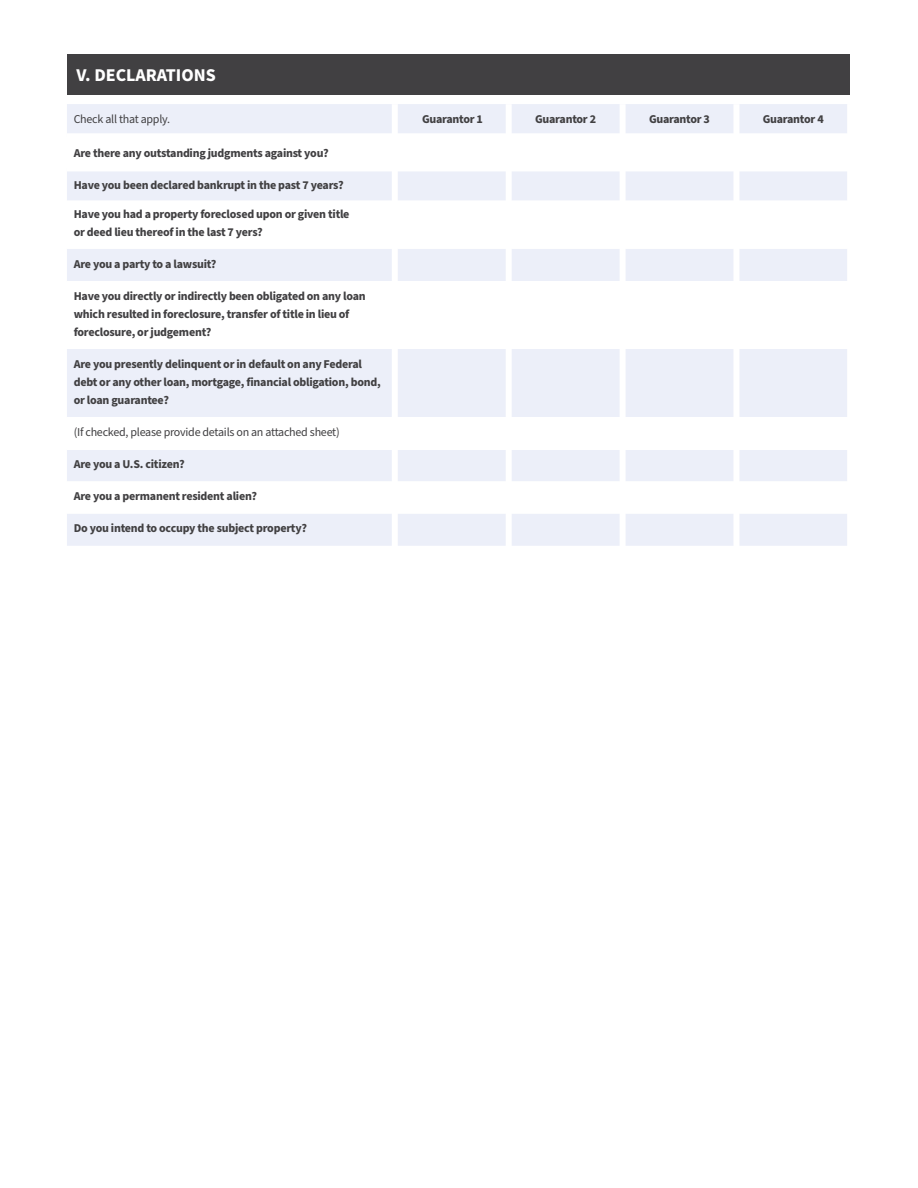
<style>
.page{position:relative;width:918px;height:1188px;background:#fff}
.page>*{position:absolute;margin:0;border:0;box-sizing:border-box;transform-origin:0 0}
.t1{font:700 18px "Source Sans Pro";color:#fff}
.t2{font:700 12px/18px "Source Sans Pro";letter-spacing:-.02em;color:#414042}
.t3{font:12px "Source Sans Pro";letter-spacing:-.02em;color:#414042}
</style>
<div class="page">
<div style="left:67px;top:54px;width:783px;height:41px;background:#414042"></div>
<div style="left:67px;top:104px;width:780px;height:29px;background:#eceff9"></div>
<div style="left:67px;top:171px;width:780px;height:375px;background:#eceff9"></div>
<svg style="left:67px;top:201px;width:780px;height:48px"></svg>
<svg style="left:67px;top:281px;width:780px;height:68px"></svg>
<div style="left:67px;top:417px;width:783px;height:32px;background:#fff"></div>
<svg style="left:67px;top:481px;width:780px;height:33px"></svg>
<div style="left:392px;top:104px;width:6px;height:444px;background:#fff"></div>
<div style="left:506px;top:104px;width:6px;height:444px;background:#fff"></div>
<div style="left:620px;top:104px;width:6px;height:444px;background:#fff"></div>
<div style="left:733px;top:104px;width:6px;height:444px;background:#fff"></div>
<h1 class="t1" style="left:77px;top:63px;width:141px">V. DECLARATIONS</h1>
<p class="t3" style="left:74px;top:111px;width:98px">Check all that apply.</p>
<p class="t2" style="left:422px;top:110px;width:63px">Guarantor 1</p>
<p class="t2" style="left:535px;top:110px;width:63px">Guarantor 2</p>
<p class="t2" style="left:649px;top:110px;width:63px">Guarantor 3</p>
<p class="t2" style="left:763px;top:110px;width:63px">Guarantor 4</p>
<p class="t2" style="left:74px;top:144px;width:257px">Are there any outstanding judgments against you?</p>
<p class="t2" style="left:74px;top:176px;width:271px">Have you been declared bankrupt in the past 7 years?</p>
<p class="t2" style="left:74px;top:206px;width:277px">Have you had a property foreclosed upon or given title or deed lieu thereof in the last 7 yers?</p>
<p class="t2" style="left:74px;top:255px;width:144px">Are you a party to a lawsuit?</p>
<p class="t2" style="left:74px;top:287px;width:293px">Have you directly or indirectly been obligated on any loan which resulted in foreclosure, transfer of title in lieu of foreclosure, or judgement?</p>
<p class="t2" style="left:74px;top:355px;width:309px">Are you presently delinquent or in default on any Federal debt or any other loan, mortgage, financial obligation, bond, or loan guarantee?</p>
<p class="t3" style="left:74px;top:424px;width:268px">(If checked, please provide details on an attached sheet)</p>
<p class="t2" style="left:74px;top:455px;width:113px">Are you a U.S. citizen?</p>
<p class="t2" style="left:74px;top:488px;width:185px">Are you a permanent resident alien?</p>
<p class="t2" style="left:74px;top:520px;width:235px">Do you intend to occupy the subject property?</p>
</div>
